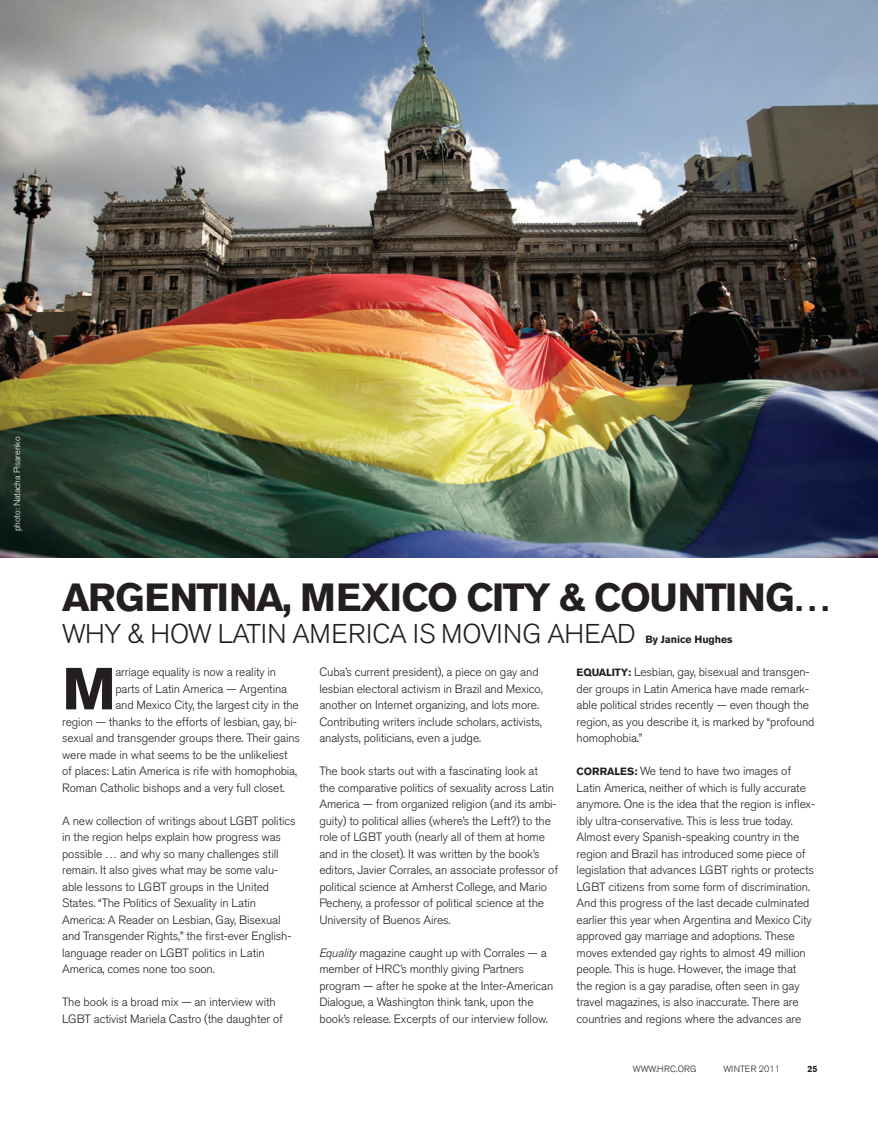
<style>
.page{position:relative;width:878px;height:1134px;background:#fff}
.page>*{position:absolute;margin:0;border:0;box-sizing:border-box;transform-origin:0 0}
.Body_Copy{font:700 58.8px "Akzidenz Grotesk BE";color:#231f20}
.Body_Copy-2{font:700 39px "Akzidenz Grotesk BE";letter-spacing:-.04em;color:#231f20}
.Body_Copy-3{font:300 27px "Akzidenz Grotesk BE";letter-spacing:-.02em;color:#231f20}
.Body_Copy-4{font:300 12px/16.5px "Akzidenz Grotesk BE";letter-spacing:-.01em;color:#231f20}
.Body_Copy-5{font:300 9px "Akzidenz Grotesk BE";letter-spacing:-.01em;color:#fff}
.t1{font:300 9px "Akzidenz Grotesk BE";letter-spacing:.02em;color:#231f20}
.t2{font:300 9px "Akzidenz Grotesk BE";color:#231f20}
.t3{font:700 9px "Akzidenz Grotesk BE";color:#231f20}
.s1{font-weight:700;font-size:10.5px}
.s2{font-style:italic}
</style>
<div class="page">
<img style="left:0;top:0;width:878px;height:557px">
<p class="Body_Copy-5" style="left:12px;top:531px;width:96px;rotate:-90deg">photo: Natacha Pisarenko</p>
<p class="Body_Copy-2" style="left:62px;top:575px;width:771px">ARGENTINA, MEXICO CITY &amp; COUNTING…</p>
<p class="Body_Copy-3" style="left:62px;top:619px;width:672px">WHY &amp; HOW LATIN AMERICA IS MOVING AHEAD <span class="s1">By Janice Hughes</span></p>
<p class="Body_Copy" style="left:62px;top:655px;width:55px">M</p>
<p class="Body_Copy-4" style="left:115px;top:664px;width:162px">arriage equality is now a reality in</p>
<p class="Body_Copy-4" style="left:115px;top:681px;width:173px">parts of Latin America — Argentina</p>
<p class="Body_Copy-4" style="left:115px;top:697px;width:185px">and Mexico City, the largest city in the</p>
<p class="Body_Copy-4" style="left:62px;top:714px;width:236px">region — thanks to the efforts of lesbian, gay, bi-</p>
<p class="Body_Copy-4" style="left:62px;top:730px;width:239px">sexual and transgender groups there. Their gains</p>
<p class="Body_Copy-4" style="left:62px;top:747px;width:227px">were made in what seems to be the unlikeliest</p>
<p class="Body_Copy-4" style="left:62px;top:763px;width:236px">of places: Latin America is rife with homophobia,</p>
<p class="Body_Copy-4" style="left:62px;top:780px;width:224px">Roman Catholic bishops and a very full closet.</p>
<p class="Body_Copy-4" style="left:62px;top:813px;width:235px">A new collection of writings about LGBT politics in the region helps explain how progress was possible … and why so many challenges still remain. It also gives what may be some valu&shy;able lessons to LGBT groups in the United States. “The Politics of Sexuality in Latin America: A Reader on Lesbian, Gay, Bisexual and Transgender Rights,” the first-ever English&shy;language reader on LGBT politics in Latin America, comes none too soon.</p>
<p class="Body_Copy-4" style="left:62px;top:994px;width:222px">The book is a broad mix — an interview with<br>LGBT activist Mariela Castro (the daughter of</p>
<p class="Body_Copy-4" style="left:319px;top:664px;width:225px">Cuba’s current president), a piece on gay and lesbian electoral activism in Brazil and Mexico, another on Internet organizing, and lots more.<br>Contributing writers include scholars, activists, analysts, politicians, even a judge.</p>
<p class="Body_Copy-4" style="left:319px;top:763px;width:240px">The book starts out with a fascinating look at<br>the comparative politics of sexuality across Latin America — from organized religion (and its ambi&shy;guity) to political allies (where’s the Left?) to the role of LGBT youth (nearly all of them at home and in the closet). It was written by the book’s editors, Javier Corrales, an associate professor of political science at Amherst College, and Mario Pecheny, a professor of political science at the University of Buenos Aires.</p>
<p class="Body_Copy-4" style="left:319px;top:945px;width:235px"><span class="s2">Equality</span> magazine caught up with Corrales — a member of HRC’s monthly giving Partners program — after he spoke at the Inter-American Dialogue, a Washington think tank, upon the book’s release. Excerpts of our interview follow.</p>
<p class="Body_Copy-4" style="left:576px;top:664px;width:239px"><span class="s1">EQUALITY:</span> Lesbian, gay, bisexual and transgen&shy;der groups in Latin America have made remark&shy;able political strides recently — even though the region, as you describe it, is marked by “profound homophobia.”</p>
<p class="Body_Copy-4" style="left:576px;top:763px;width:240px"><span class="s1">CORRALES:</span> We tend to have two images of Latin America, neither of which is fully accurate anymore. One is the idea that the region is inflex&shy;ibly ultra-conservative. This is less true today.<br>Almost every Spanish-speaking country in the region and Brazil has introduced some piece of legislation that advances LGBT rights or protects LGBT citizens from some form of discrimination.<br>And this progress of the last decade culminated earlier this year when Argentina and Mexico City approved gay marriage and adoptions. These moves extended gay rights to almost 49 million people. This is huge. However, the image that the region is a gay paradise, often seen in gay travel magazines, is also inaccurate. There are countries and regions where the advances are</p>
<p class="t1" style="left:633px;top:1064px;width:65px">WWW.HRC.ORG</p>
<p class="t2" style="left:723px;top:1064px;width:58px">WINTER 2011</p>
<p class="t3" style="left:807px;top:1064px;width:12px">25</p>
</div>
